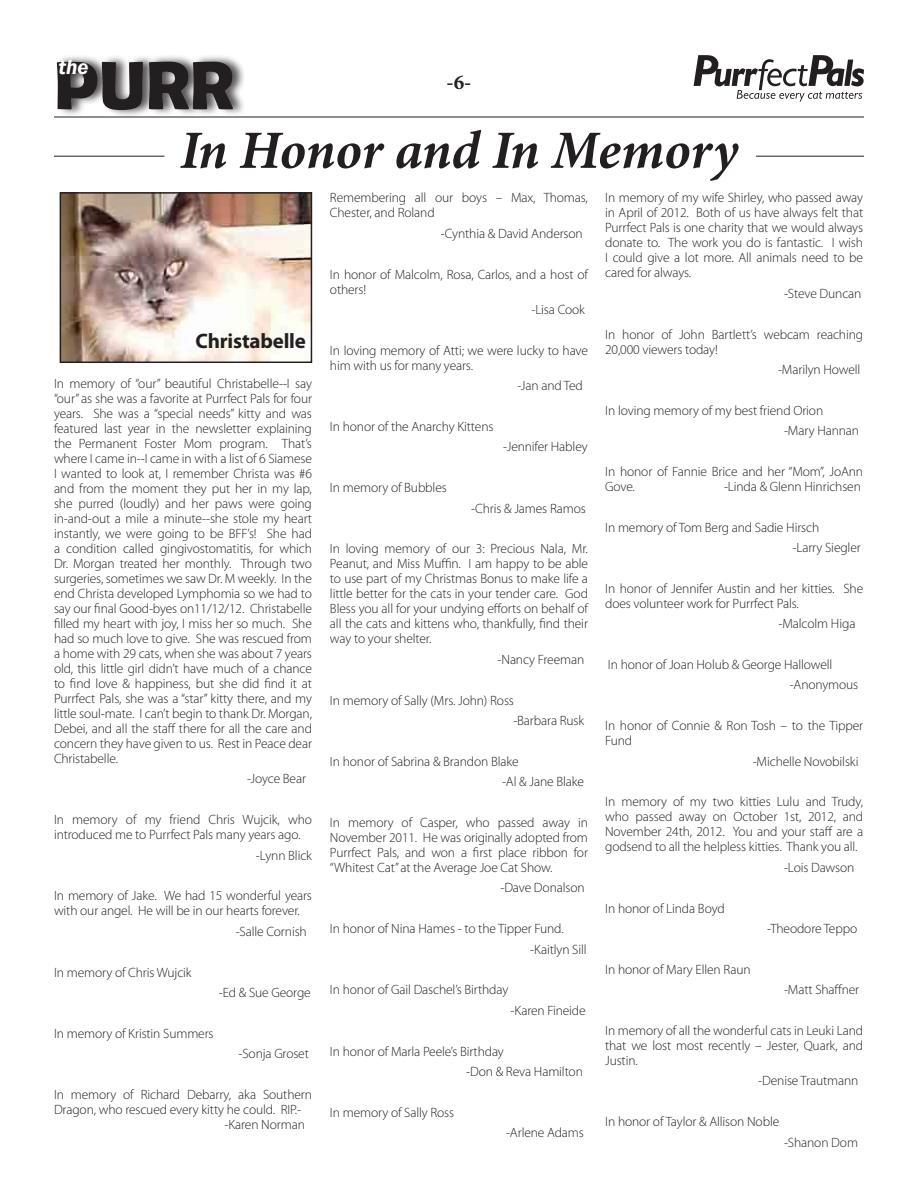
<style>
.page{position:relative;width:918px;height:1188px;background:#fff}
.page>*{position:absolute;margin:0;border:0;box-sizing:border-box;transform-origin:0 0}
.t1{font:700 69px "Berlin Sans FB Demi";color:#231f20}
.t2{font:italic 700 54px "Minion Pro";letter-spacing:-.005em;color:#231f20}
.t3{font:700 21px "Myriad Pro";letter-spacing:-.01em;color:#231f20}
.t4{font:italic 600 21px "Franklin Gothic";color:#fff}
.t5{font:700 21px "Minion Pro";color:#231f20}
.t6{font:300 13.5px/15px "Myriad Pro";letter-spacing:-.01em;color:#231f20}
</style>
<div class="page">
<div style="left:57px;top:54px;width:190px;height:64px;background:#231f20;opacity:.75"></div>
<hr style="left:54px;top:117px;width:810px;height:1px;background:#231f20">
<svg style="left:694px;top:55px;width:170px;height:47px"></svg>
<hr style="left:54px;top:156px;width:110px;height:1px;background:#231f20">
<hr style="left:756px;top:156px;width:108px;height:1px;background:#231f20">
<div style="left:55px;top:57px;width:44px;height:28px;background:#231f20;opacity:.75"></div>
<img style="left:63px;top:195px;width:246px;height:165px">
<div style="left:60px;top:192px;width:252px;height:171px;border:2px solid #231f20"></div>
<h3 class="t4" style="left:58px;top:54px;width:32px">the</h3>
<h1 class="t1" style="left:54px;top:45px;width:181px">PURR</h1>
<h2 class="t2" style="left:180px;top:112px;width:559px">In Honor and In Memory</h2>
<h3 class="t5" style="left:447px;top:68px;width:26px">-6-</h3>
<h3 class="t3" style="left:195px;top:328px;width:112px">Christabelle</h3>
<p class="t6" style="left:54px;top:376px;width:260px;text-align:justify">In memory of “our” beautiful Christabelle--I say “our” as she was a favorite at Purrfect Pals for four years. She was a “special needs” kitty and was featured last year in the newsletter explaining the Permanent Foster Mom program. That’s where I came in--I came in with a list of 6 Siamese I wanted to look at, I remember Christa was #6 and from the moment they put her in my lap, she purred (loudly) and her paws were going in-and-out a mile a minute--she stole my heart instantly, we were going to be BFF’s! She had a condition called gingivostomatitis, for which Dr. Morgan treated her monthly. Through two surgeries, sometimes we saw Dr. M weekly. In the end Christa developed Lymphomia so we had to say our final Good-byes on11/12/12. Christabelle filled my heart with joy, I miss her so much. She had so much love to give. She was rescued from a home with 29 cats, when she was about 7 years old, this little girl didn’t have much of a chance to find love &amp; happiness, but she did find it at Purrfect Pals, she was a “star” kitty there, and my little soul-mate. I can’t begin to thank Dr. Morgan, Debei, and all the staff there for all the care and concern they have given to us. Rest in Peace dear Christabelle.</p>
<p class="t6" style="left:247px;top:771px;width:60px">-Joyce Bear</p>
<p class="t6" style="left:54px;top:812px;width:260px">In memory of my friend Chris Wujcik, who introduced me to Purrfect Pals many years ago.</p>
<p class="t6" style="left:256px;top:848px;width:58px">-Lynn Blick</p>
<p class="t6" style="left:54px;top:888px;width:260px">In memory of Jake. We had 15 wonderful years with our angel. He will be in our hearts forever.</p>
<p class="t6" style="left:236px;top:924px;width:73px">-Salle Cornish</p>
<p class="t6" style="left:54px;top:965px;width:139px">In memory of Chris Wujcik</p>
<p class="t6" style="left:219px;top:985px;width:93px">-Ed &amp; Sue George</p>
<p class="t6" style="left:54px;top:1026px;width:161px">In memory of Kristin Summers</p>
<p class="t6" style="left:239px;top:1046px;width:72px">-Sonja Groset</p>
<p class="t6" style="left:54px;top:1087px;width:260px">In memory of Richard Debarry, aka Southern</p>
<p class="t6" style="left:54px;top:1102px;width:249px">Dragon, who rescued every kitty he could. RIP.-</p>
<p class="t6" style="left:224px;top:1117px;width:82px">-Karen Norman</p>
<p class="t6" style="left:330px;top:190px;width:259px">Remembering all our boys – Max, Thomas,<br>Chester, and Roland</p>
<p class="t6" style="left:441px;top:226px;width:143px">-Cynthia &amp; David Anderson</p>
<p class="t6" style="left:330px;top:266px;width:259px">In honor of Malcolm, Rosa, Carlos, and a host of others!</p>
<p class="t6" style="left:531px;top:302px;width:55px">-Lisa Cook</p>
<p class="t6" style="left:330px;top:343px;width:260px">In loving memory of Atti; we were lucky to have him with us for many years.</p>
<p class="t6" style="left:517px;top:378px;width:67px">-Jan and Ted</p>
<p class="t6" style="left:330px;top:419px;width:165px">In honor of the Anarchy Kittens</p>
<p class="t6" style="left:503px;top:439px;width:86px">-Jennifer Habley</p>
<p class="t6" style="left:330px;top:480px;width:118px">In memory of Bubbles</p>
<p class="t6" style="left:471px;top:500px;width:116px">-Chris &amp; James Ramos</p>
<p class="t6" style="left:330px;top:541px;width:260px;text-align:justify">In loving memory of our 3: Precious Nala, Mr.<br>Peanut, and Miss Muffin. I am happy to be able to use part of my Christmas Bonus to make life a little better for the cats in your tender care. God Bless you all for your undying efforts on behalf of all the cats and kittens who, thankfully, find their way to your shelter.</p>
<p class="t6" style="left:498px;top:652px;width:88px">-Nancy Freeman</p>
<p class="t6" style="left:513px;top:690px;width:72px;line-height:20.4px;text-indent:-183px">In memory of Sally (Mrs. John) Ross<br>-Barbara Rusk</p>
<p class="t6" style="left:502px;top:751px;width:83px;line-height:20.4px;text-indent:-172px">In honor of Sabrina &amp; Brandon Blake<br>-Al &amp; Jane Blake</p>
<p class="t6" style="left:330px;top:815px;width:260px;text-align:justify">In memory of Casper, who passed away in November 2011. He was originally adopted from Purrfect Pals, and won a first place ribbon for “Whitest Cat” at the Average Joe Cat Show.</p>
<p class="t6" style="left:500px;top:880px;width:86px">-Dave Donalson</p>
<p class="t6" style="left:530px;top:918px;width:58px;line-height:20.4px;text-indent:-200px">In honor of Nina Hames - to the Tipper Fund. -Kaitlyn Sill</p>
<p class="t6" style="left:330px;top:982px;width:180px">In honor of Gail Daschel’s Birthday</p>
<p class="t6" style="left:511px;top:1003px;width:77px">-Karen Fineide</p>
<p class="t6" style="left:466px;top:1041px;width:118px;line-height:20.4px;text-indent:-136px">In honor of Marla Peele’s Birthday<br>-Don &amp; Reva Hamilton</p>
<p class="t6" style="left:330px;top:1105px;width:126px">In memory of Sally Ross</p>
<p class="t6" style="left:506px;top:1125px;width:79px">-Arlene Adams</p>
<p class="t6" style="left:605px;top:190px;width:260px;text-align:justify">In memory of my wife Shirley, who passed away in April of 2012. Both of us have always felt that Purrfect Pals is one charity that we would always donate to. The work you do is fantastic. I wish I could give a lot more. All animals need to be cared for always.</p>
<p class="t6" style="left:784px;top:286px;width:79px">-Steve Duncan</p>
<p class="t6" style="left:605px;top:326px;width:260px">In honor of John Bartlett’s webcam reaching<br>20,000 viewers today!</p>
<p class="t6" style="left:778px;top:362px;width:84px">-Marilyn Howell</p>
<p class="t6" style="left:784px;top:400px;width:77px;line-height:20.4px;text-indent:-179px">In loving memory of my best friend Orion<br>-Mary Hannan</p>
<p class="t6" style="left:605px;top:464px;width:260px">In honor of Fannie Brice and her “Mom”, JoAnn<br>Gove.</p>
<p class="t6" style="left:724px;top:479px;width:138px">-Linda &amp; Glenn Hinrichsen</p>
<p class="t6" style="left:793px;top:517px;width:70px;line-height:20.4px;text-indent:-187px">In memory of Tom Berg and Sadie Hirsch<br>-Larry Siegler</p>
<p class="t6" style="left:605px;top:581px;width:260px">In honor of Jennifer Austin and her kitties. She does volunteer work for Purrfect Pals.</p>
<p class="t6" style="left:778px;top:616px;width:79px">-Malcolm Higa</p>
<p class="t6" style="left:790px;top:654px;width:70px;line-height:20.4px;text-indent:-182px">In honor of Joan Holub &amp; George Hallowell -Anonymous</p>
<p class="t6" style="left:605px;top:718px;width:259px">In honor of Connie &amp; Ron Tosh – to the Tipper<br>Fund</p>
<p class="t6" style="left:753px;top:754px;width:107px">-Michelle Novobilski</p>
<p class="t6" style="left:605px;top:794px;width:259px;text-align:justify">In memory of my two kitties Lulu and Trudy, who passed away on October 1st, 2012, and November 24th, 2012. You and your staff are a godsend to all the helpless kitties. Thank you all.</p>
<p class="t6" style="left:784px;top:860px;width:72px">-Lois Dawson</p>
<p class="t6" style="left:605px;top:901px;width:121px">In honor of Linda Boyd</p>
<p class="t6" style="left:767px;top:921px;width:92px">-Theodore Teppo</p>
<p class="t6" style="left:605px;top:962px;width:147px">In honor of Mary Ellen Raun</p>
<p class="t6" style="left:784px;top:982px;width:77px">-Matt Shaffner</p>
<p class="t6" style="left:605px;top:1023px;width:260px;text-align:justify">In memory of all the wonderful cats in Leuki Land that we lost most recently – Jester, Quark, and Justin.</p>
<p class="t6" style="left:758px;top:1073px;width:102px">-Denise Trautmann</p>
<p class="t6" style="left:605px;top:1114px;width:176px">In honor of Taylor &amp; Allison Noble</p>
<p class="t6" style="left:784px;top:1135px;width:75px">-Shanon Dom</p>
</div>
